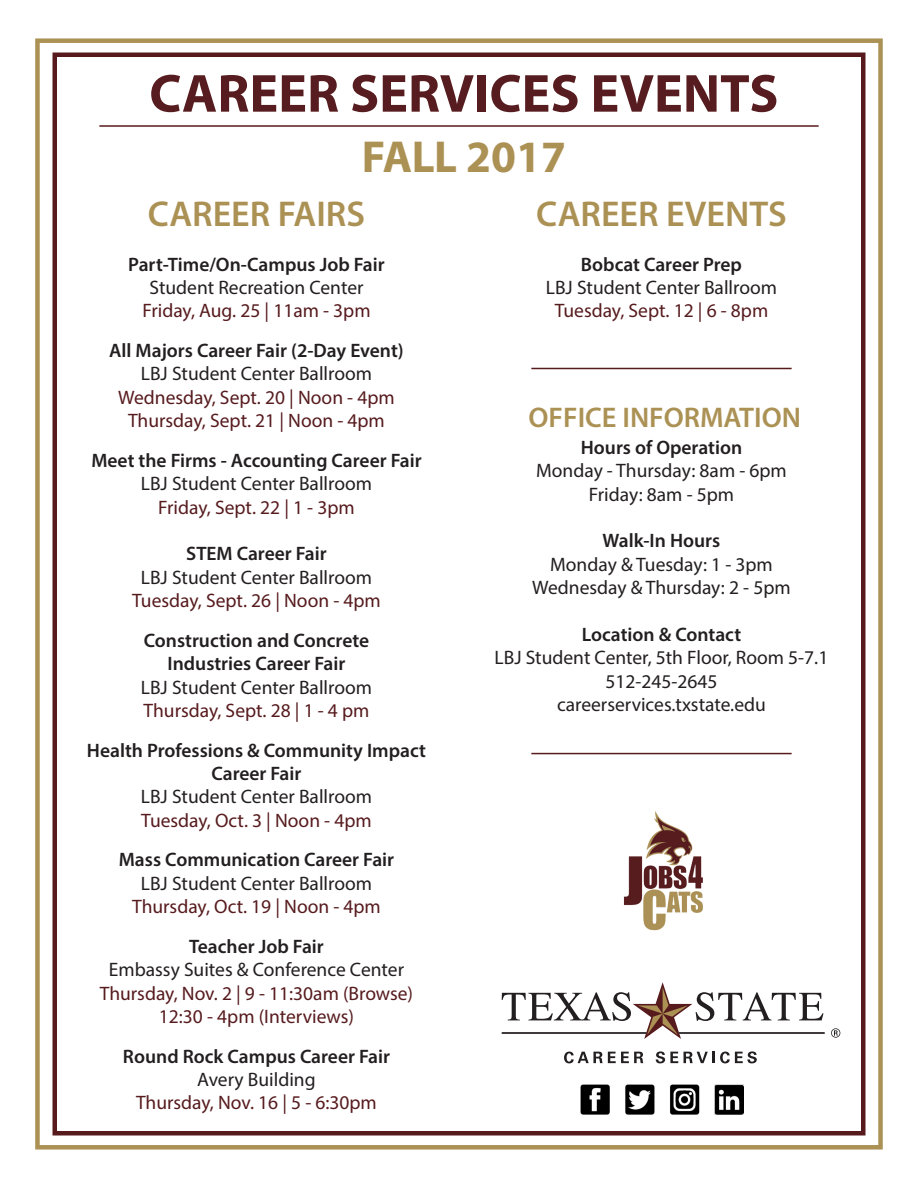
<style>
.page{position:relative;width:918px;height:1188px;background:#fff}
.page>*{position:absolute;margin:0;border:0;box-sizing:border-box;transform-origin:0 0}
.t1{font:700 54px "Myriad Pro";color:#571c1f}
.t2{font:700 45px "Myriad Pro";letter-spacing:-.01em;color:#ac9155}
.t3{font:600 36px "Myriad Pro";color:#ab9154}
.t4{font:600 28.5px "Myriad Pro";color:#ab9154}
.t5{font:600 19.5px/23.4px "Myriad Pro";color:#231f20;text-align:center}
.t6{font:19.5px/23.4px "Myriad Pro";color:#231f20;text-align:center}
.t7{font:19.5px/23.4px "Myriad Pro";color:#571b1e;text-align:center}
.s1{font-weight:400}
.s2{font-weight:400;color:#571b1e}
.s3{font-weight:600}
.s4{color:#571b1e}
.s5{font-weight:600;color:#231f20}
.s6{color:#231f20}
</style>
<div class="page">
<div style="left:35px;top:38px;width:848px;height:1112px;border:4px solid #ab9154"></div>
<hr style="left:99px;top:125px;width:720px;height:2px;background:#571b1e">
<hr style="left:531px;top:368px;width:261px;height:1px;background:#571b1e">
<hr style="left:531px;top:753px;width:261px;height:1px;background:#571b1e">
<div style="left:52px;top:52px;width:814px;height:1084px;border:4px solid #571b1e"></div>
<img style="left:623px;top:811px;width:80px;height:120px">
<svg style="left:564px;top:1052px;width:79px;height:11px"></svg>
<svg style="left:656px;top:1051px;width:22px;height:12px"></svg>
<svg style="left:684px;top:1051px;width:73px;height:12px"></svg>
<svg style="left:831px;top:1028px;width:9px;height:10px"></svg>
<svg style="left:502px;top:982px;width:323px;height:57px"></svg>
<img style="left:580px;top:1085px;width:164px;height:30px">
<p class="t1" style="left:149px;top:58px;width:631px">CAREER SERVICES EVENTS</p>
<p class="t2" style="left:362px;top:127px;width:206px">FALL 2017</p>
<p class="t3" style="left:148px;top:191px;width:219px">CAREER FAIRS</p>
<p class="t3" style="left:536px;top:191px;width:252px">CAREER EVENTS</p>
<p class="t5" style="left:128px;top:252px;width:258px">Part-Time/On-Campus Job Fair</p>
<p class="t6" style="left:150px;top:275px;width:215px">Student Recreation Center</p>
<p class="t7" style="left:142px;top:299px;width:230px">Friday, Aug. 25 | 11am - 3pm</p>
<p class="t5" style="left:109px;top:338px;width:296px">All Majors Career Fair (2-Day Event)<br><span class="s1">LBJ Student Center Ballroom<br></span><span class="s2">Wednesday, Sept. 20 | Noon - 4pm</span></p>
<p class="t7" style="left:128px;top:409px;width:258px">Thursday, Sept. 21 | Noon - 4pm</p>
<p class="t5" style="left:91px;top:448px;width:332px">Meet the Firms - Accounting Career Fair<br><span class="s1">LBJ Student Center Ballroom<br></span><span class="s2">Friday, Sept. 22 | 1 - 3pm</span></p>
<p class="t6" style="left:132px;top:542px;width:250px"><span class="s3">STEM Career Fair<br></span>LBJ Student Center Ballroom<br><span class="s4">Tuesday, Sept. 26 | Noon - 4pm</span></p>
<p class="t5" style="left:141px;top:628px;width:233px">Construction and Concrete<br>Industries Career Fair<br><span class="s1">LBJ Student Center Ballroom</span></p>
<p class="t7" style="left:144px;top:698px;width:227px">Thursday, Sept. 28 | 1 - 4 pm</p>
<p class="t5" style="left:87px;top:738px;width:341px">Health Professions &amp; Community Impact<br>Career Fair<br><span class="s1">LBJ Student Center Ballroom<br></span><span class="s2">Tuesday, Oct. 3 | Noon - 4pm</span></p>
<p class="t5" style="left:119px;top:848px;width:277px">Mass Communication Career Fair<br><span class="s1">LBJ Student Center Ballroom<br></span><span class="s2">Thursday, Oct. 19 | Noon - 4pm</span></p>
<p class="t7" style="left:100px;top:934px;width:315px"><span class="s5">Teacher Job Fair<br></span><span class="s6">Embassy Suites &amp; Conference Center<br></span>Thursday, Nov. 2 | 9 - 11:30am (Browse)<br>12:30 - 4pm (Interviews)</p>
<p class="t5" style="left:123px;top:1044px;width:269px">Round Rock Campus Career Fair<br><span class="s1">Avery Building<br></span><span class="s2">Thursday, Nov. 16 | 5 - 6:30pm</span></p>
<p class="t6" style="left:546px;top:252px;width:233px"><span class="s3">Bobcat Career Prep<br></span>LBJ Student Center Ballroom<br><span class="s4">Tuesday, Sept. 12 | 6 - 8pm</span></p>
<p class="t4" style="left:529px;top:400px;width:274px">OFFICE INFORMATION</p>
<p class="t6" style="left:536px;top:435px;width:252px"><span class="s3">Hours of Operation<br></span>Monday - Thursday: 8am - 6pm<br>Friday: 8am - 5pm</p>
<p class="t6" style="left:532px;top:529px;width:260px"><span class="s3">Walk-In Hours<br></span>Monday &amp; Tuesday: 1 - 3pm<br>Wednesday &amp; Thursday: 2 - 5pm</p>
<p class="t5" style="left:582px;top:622px;width:161px">Location &amp; Contact</p>
<p class="t6" style="left:495px;top:646px;width:335px">LBJ Student Center, 5th Floor, Room 5-7.1<br>512-245-2645<br>careerservices.txstate.edu</p>
</div>
